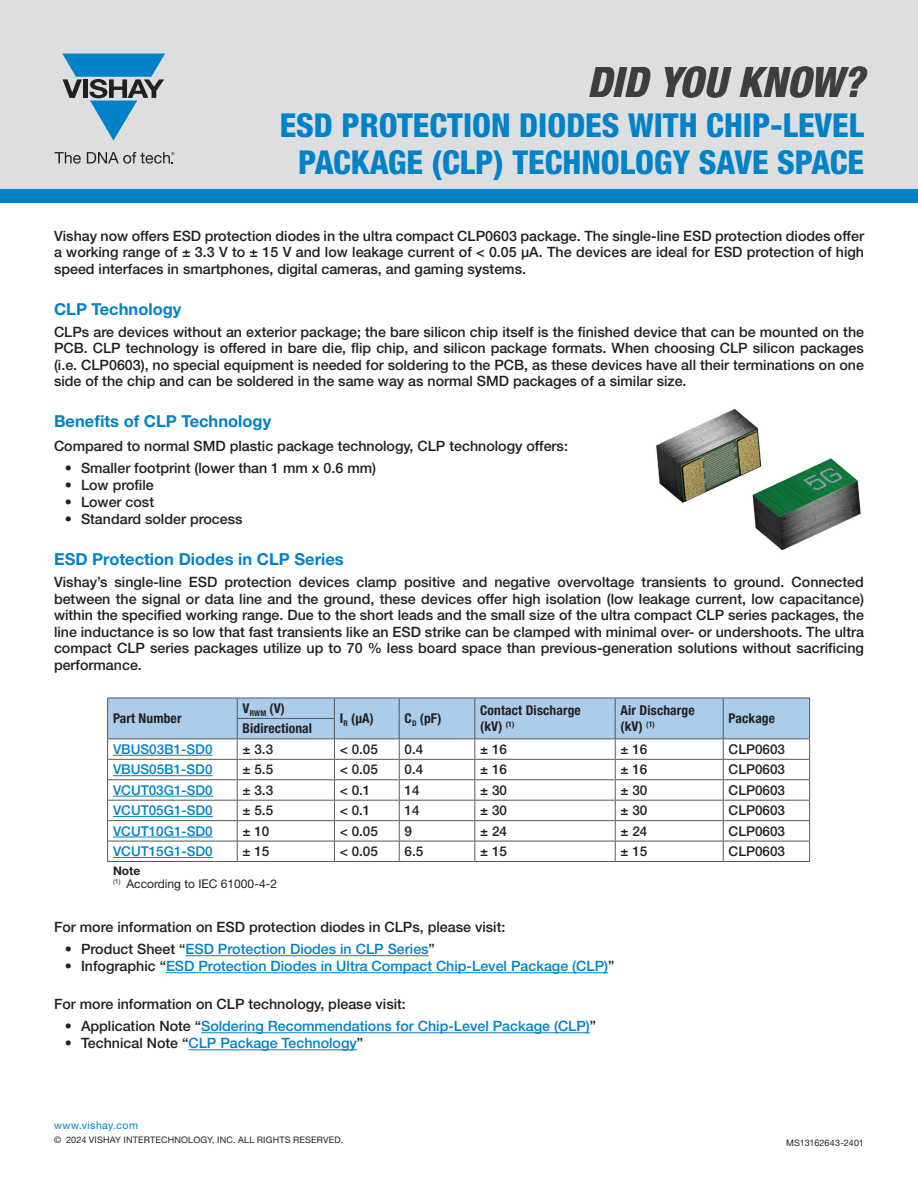
<style>
.page{position:relative;width:918px;height:1188px;background:#fff}
.page>*{position:absolute;margin:0;border:0;box-sizing:border-box;transform-origin:0 0}
.t1{font:italic 800 condensed 42px "Helvetica Neue LT Std";color:#3e3e3f}
.t2{font:800 condensed 33px/37.5px "Helvetica Neue LT Std";color:#0082c8;text-align:center}
.t3{font:700 16.5px "Helvetica Neue LT Std";color:#0082c8}
.t4{font:500 14.25px/16.5px "Helvetica Neue LT Std";color:#231f20;text-align:justify}
.t5{font:500 14.25px "Helvetica Neue LT Std";color:#0082c8}
.t6{font:500 13.5px "Helvetica Neue LT Std";color:#231f20}
.t7{font:700 condensed 13.5px/16.2px "Helvetica Neue LT Std";letter-spacing:.01em;color:#231f20}
.t8{font:500 13.5px "Helvetica Neue LT Std";color:#0082c8}
.t9{font:12px/12.8px "Helvetica Neue LT Std";color:#231f20}
.t10{font:10.5px "Helvetica Neue LT Std";letter-spacing:.045em;color:#0082c8}
.t11{font:9px "Helvetica Neue LT Std";letter-spacing:.02em;color:#231f20}
.s1{font-weight:700}
.s2{color:#231f20}
</style>
<div class="page">
<div style="left:0;top:0;width:918px;height:189px;background:#dddee0"></div>
<div style="left:0;top:189px;width:918px;height:13px;background:#0082c8"></div>
<svg style="left:55px;top:152px;width:26px;height:12px"></svg>
<svg style="left:87px;top:152px;width:87px;height:12px"></svg>
<svg style="left:62px;top:54px;width:103px;height:87px"></svg>
<hr style="left:186px;top:955px;width:243px;height:1px;background:#0082c8">
<hr style="left:166px;top:972px;width:442px;height:1px;background:#0082c8">
<hr style="left:201px;top:1032px;width:389px;height:1px;background:#0082c8">
<hr style="left:188px;top:1049px;width:169px;height:1px;background:#0082c8">
<img style="left:656px;top:409px;width:205px;height:142px">
<hr style="left:107px;top:861px;width:130px;height:1px;background:#57585a">
<hr style="left:723px;top:861px;width:87px;height:1px;background:#57585a">
<hr style="left:237px;top:861px;width:97px;height:1px;background:#57585a">
<hr style="left:334px;top:861px;width:65px;height:1px;background:#57585a">
<hr style="left:399px;top:861px;width:76px;height:1px;background:#57585a">
<hr style="left:475px;top:861px;width:140px;height:1px;background:#57585a">
<hr style="left:615px;top:861px;width:108px;height:1px;background:#57585a">
<svg style="left:107px;top:698px;width:703px;height:163px"></svg>
<hr style="left:113px;top:755px;width:100px;height:1px;background:#0082c8">
<hr style="left:113px;top:775px;width:100px;height:1px;background:#0082c8">
<hr style="left:113px;top:796px;width:100px;height:1px;background:#0082c8">
<hr style="left:113px;top:816px;width:100px;height:1px;background:#0082c8">
<hr style="left:113px;top:837px;width:100px;height:1px;background:#0082c8">
<hr style="left:113px;top:857px;width:100px;height:1px;background:#0082c8">
<h1 class="t1" style="left:588px;top:56px;width:278px">DID YOU KNOW?</h1>
<h2 class="t2" style="left:280px;top:106px;width:586px">ESD PROTECTION DIODES WITH CHIP-LEVEL<br>PACKAGE (CLP) TECHNOLOGY SAVE SPACE</h2>
<p class="t4" style="left:54px;top:227px;width:812px">Vishay now offers ESD protection diodes in the ultra compact CLP0603 package. The single-line ESD protection diodes offer a working range of ± 3.3 V to ± 15 V and low leakage current of &lt; 0.05 µA. The devices are ideal for ESD protection of high speed interfaces in smartphones, digital cameras, and gaming systems.</p>
<p class="t3" style="left:54px;top:299px;width:129px">CLP Technology</p>
<p class="t4" style="left:54px;top:323px;width:812px">CLPs are devices without an exterior package; the bare silicon chip itself is the finished device that can be mounted on the PCB. CLP technology is offered in bare die, flip chip, and silicon package formats. When choosing CLP silicon packages (i.e. CLP0603), no special equipment is needed for soldering to the PCB, as these devices have all their terminations on one side of the chip and can be soldered in the same way as normal SMD packages of a similar size.</p>
<p class="t3" style="left:54px;top:411px;width:219px">Benefits of CLP Technology</p>
<p class="t4" style="left:54px;top:438px;width:516px">Compared to normal SMD plastic package technology, CLP technology offers:</p>
<p class="t4" style="left:65px;top:460px;width:313px">• Smaller footprint (lower than 1 mm x 0.6 mm)</p>
<p class="t4" style="left:65px;top:477px;width:91px">• Low profile</p>
<p class="t4" style="left:65px;top:494px;width:91px">• Lower cost</p>
<p class="t4" style="left:65px;top:511px;width:179px">• Standard solder process</p>
<p class="t3" style="left:54px;top:549px;width:291px">ESD Protection Diodes in CLP Series</p>
<p class="t4" style="left:54px;top:574px;width:812px">Vishay’s single-line ESD protection devices clamp positive and negative overvoltage transients to ground. Connected between the signal or data line and the ground, these devices offer high isolation (low leakage current, low capacitance) within the specified working range. Due to the short leads and the small size of the ultra compact CLP series packages, the line inductance is so low that fast transients like an ESD strike can be clamped with minimal over- or undershoots. The ultra compact CLP series packages utilize up to 70 % less board space than previous-generation solutions without sacrificing performance.</p>
<p class="t7" style="left:113px;top:710px;width:70px">Part Number</p>
<p class="t7" style="left:243px;top:700px;width:44px">V<sub>RWM</sub> (V)</p>
<p class="t7" style="left:243px;top:720px;width:71px">Bidirectional</p>
<p class="t7" style="left:340px;top:710px;width:36px">I<sub>R</sub> (µA)</p>
<p class="t7" style="left:405px;top:710px;width:38px">C<sub>D</sub> (pF)</p>
<p class="t7" style="left:480px;top:702px;width:102px">Contact Discharge (kV) <sup>(1)</sup></p>
<p class="t7" style="left:621px;top:702px;width:76px">Air Discharge (kV) <sup>(1)</sup></p>
<p class="t7" style="left:729px;top:710px;width:48px">Package</p>
<p class="t8" style="left:113px;top:741px;width:101px">VBUS03B1-SD0</p>
<p class="t6" style="left:243px;top:741px;width:32px">± 3.3</p>
<p class="t6" style="left:340px;top:741px;width:40px">&lt; 0.05</p>
<p class="t6" style="left:405px;top:741px;width:20px">0.4</p>
<p class="t6" style="left:480px;top:741px;width:28px">± 16</p>
<p class="t6" style="left:621px;top:741px;width:28px">± 16</p>
<p class="t6" style="left:729px;top:741px;width:58px">CLP0603</p>
<p class="t8" style="left:113px;top:762px;width:101px">VBUS05B1-SD0</p>
<p class="t6" style="left:243px;top:762px;width:32px">± 5.5</p>
<p class="t6" style="left:340px;top:762px;width:40px">&lt; 0.05</p>
<p class="t6" style="left:405px;top:762px;width:20px">0.4</p>
<p class="t6" style="left:480px;top:762px;width:28px">± 16</p>
<p class="t6" style="left:621px;top:762px;width:28px">± 16</p>
<p class="t6" style="left:729px;top:762px;width:58px">CLP0603</p>
<p class="t8" style="left:113px;top:782px;width:101px">VCUT03G1-SD0</p>
<p class="t6" style="left:243px;top:782px;width:32px">± 3.3</p>
<p class="t6" style="left:340px;top:782px;width:32px">&lt; 0.1</p>
<p class="t6" style="left:405px;top:782px;width:17px">14</p>
<p class="t6" style="left:480px;top:782px;width:28px">± 30</p>
<p class="t6" style="left:621px;top:782px;width:28px">± 30</p>
<p class="t6" style="left:729px;top:782px;width:58px">CLP0603</p>
<p class="t8" style="left:113px;top:802px;width:101px">VCUT05G1-SD0</p>
<p class="t6" style="left:243px;top:802px;width:32px">± 5.5</p>
<p class="t6" style="left:340px;top:802px;width:32px">&lt; 0.1</p>
<p class="t6" style="left:405px;top:802px;width:17px">14</p>
<p class="t6" style="left:480px;top:802px;width:28px">± 30</p>
<p class="t6" style="left:621px;top:802px;width:28px">± 30</p>
<p class="t6" style="left:729px;top:802px;width:58px">CLP0603</p>
<p class="t8" style="left:113px;top:823px;width:101px">VCUT10G1-SD0</p>
<p class="t6" style="left:243px;top:823px;width:28px">± 10</p>
<p class="t6" style="left:340px;top:823px;width:40px">&lt; 0.05</p>
<p class="t6" style="left:405px;top:823px;width:9px">9</p>
<p class="t6" style="left:480px;top:823px;width:28px">± 24</p>
<p class="t6" style="left:621px;top:823px;width:28px">± 24</p>
<p class="t6" style="left:729px;top:823px;width:58px">CLP0603</p>
<p class="t8" style="left:113px;top:843px;width:101px">VCUT15G1-SD0</p>
<p class="t6" style="left:243px;top:843px;width:28px">± 15</p>
<p class="t6" style="left:340px;top:843px;width:40px">&lt; 0.05</p>
<p class="t6" style="left:405px;top:843px;width:20px">6.5</p>
<p class="t6" style="left:480px;top:843px;width:28px">± 15</p>
<p class="t6" style="left:621px;top:843px;width:28px">± 15</p>
<p class="t6" style="left:729px;top:843px;width:58px">CLP0603</p>
<p class="t9" style="left:113px;top:865px;width:165px"><span class="s1">Note<br></span><sup>(1)</sup> According to IEC 61000-4-2</p>
<p class="t4" style="left:54px;top:919px;width:453px">For more information on ESD protection diodes in CLPs, please visit:</p>
<p class="t5" style="left:65px;top:941px;width:372px"><span class="s2">• Product Sheet “</span>ESD Protection Diodes in CLP Series<span class="s2">”</span></p>
<p class="t5" style="left:65px;top:958px;width:551px"><span class="s2">• Infographic “</span>ESD Protection Diodes in Ultra Compact Chip-Level Package (CLP)<span class="s2">”</span></p>
<p class="t4" style="left:54px;top:996px;width:353px">For more information on CLP technology, please visit:</p>
<p class="t5" style="left:65px;top:1018px;width:533px"><span class="s2">• Application Note “</span>Soldering Recommendations for Chip-Level Package (CLP)<span class="s2">”</span></p>
<p class="t5" style="left:65px;top:1035px;width:300px"><span class="s2">• Technical Note “</span>CLP Package Technology<span class="s2">”</span></p>
<p class="t10" style="left:54px;top:1119px;width:86px">www.vishay.com</p>
<p class="t11" style="left:54px;top:1135px;width:291px">© 2024 VISHAY INTERTECHNOLOGY, INC. ALL RIGHTS RESERVED.</p>
<p class="t11" style="left:786px;top:1138px;width:79px">MS13162643-2401</p>
</div>
